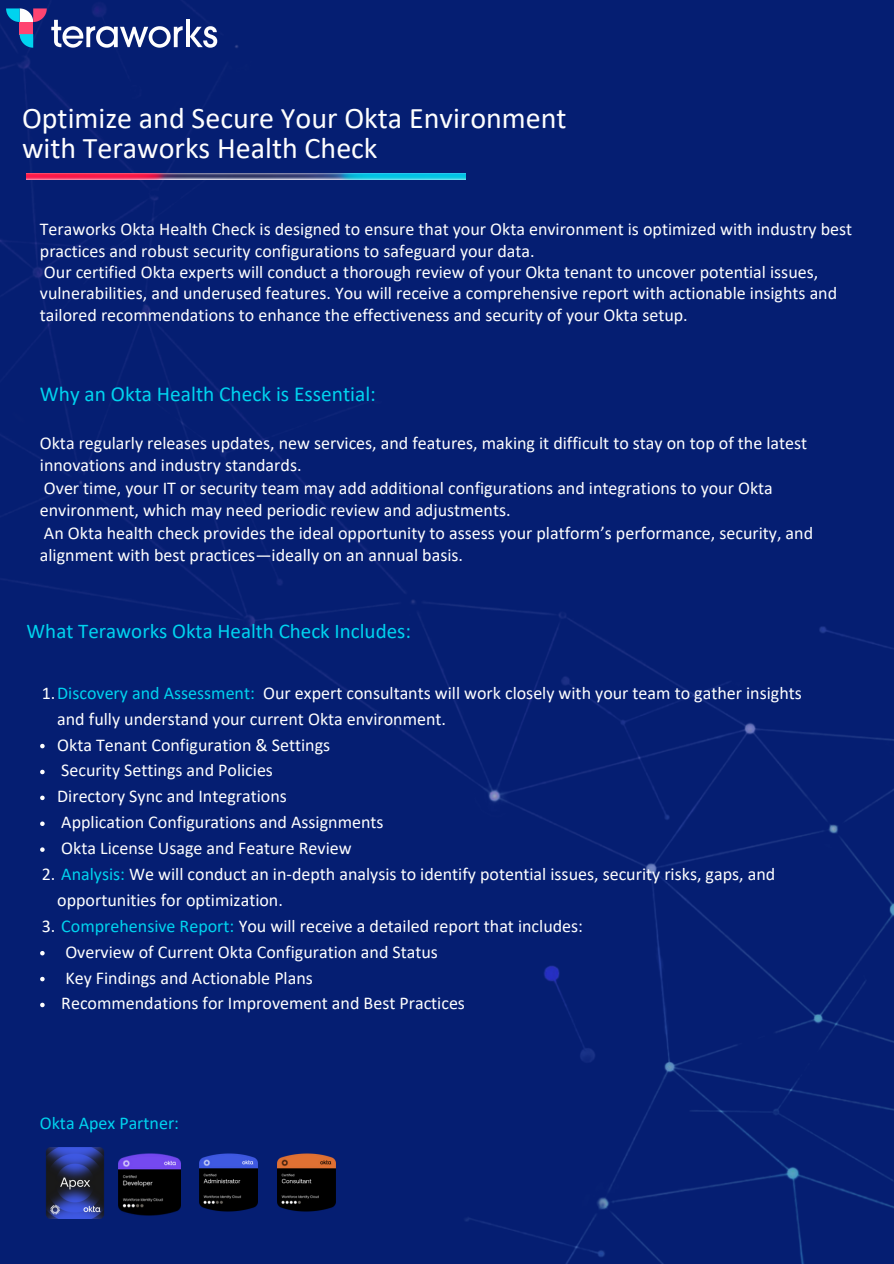
<style>
.page{position:relative;width:894px;height:1264px;background:#fff}
.page>*{position:absolute;margin:0;border:0;box-sizing:border-box;transform-origin:0 0}
.t1{font:30px/29.2px "Calibri";color:#fefefe}
.t2{font:21.3px "Calibri";color:#00d3ef}
.t3{font:21px "Calibri";color:#00d3ef}
.t4{font:18px/22.5px "Calibri";color:#fefefe}
.t5{font:18px "Calibri";color:#00d3ef}
.s1{color:#00d3ef}
</style>
<div class="page">
<div style="left:0;top:0;width:893px;height:1263px;background:#051e72"></div>
<img style="left:27px;top:173px;width:438px;height:6px">
<hr style="left:186px;top:20px;width:4px;height:27px;background:#fefefe">
<svg style="left:190px;top:26px;width:27px;height:22px"></svg>
<svg style="left:6px;top:8px;width:176px;height:40px"></svg>
<img style="left:199px;top:1153px;width:59px;height:58px">
<img style="left:40px;top:1147px;width:71px;height:70px">
<img style="left:277px;top:1153px;width:59px;height:58px">
<img style="left:118px;top:1153px;width:62px;height:62px">
<svg style="left:40px;top:743px;width:5px;height:5px"></svg>
<svg style="left:40px;top:769px;width:5px;height:5px"></svg>
<svg style="left:40px;top:795px;width:5px;height:5px"></svg>
<svg style="left:40px;top:821px;width:5px;height:5px"></svg>
<svg style="left:40px;top:847px;width:5px;height:4px"></svg>
<svg style="left:40px;top:950px;width:5px;height:5px"></svg>
<svg style="left:40px;top:976px;width:5px;height:5px"></svg>
<svg style="left:40px;top:1002px;width:5px;height:5px"></svg>
<p class="t1" style="left:22px;top:106px;width:546px">Optimize and Secure Your Okta Environment with Teraworks Health Check</p>
<h2 class="t4" style="left:40px;top:220px;width:813px;line-height:21.3px">Teraworks Okta Health Check is designed to ensure that your Okta environment is optimized with industry best practices and robust security configurations to safeguard your data.</h2>
<p class="t4" style="left:40px;top:263px;width:798px;line-height:21.3px">Our certified Okta experts will conduct a thorough review of your Okta tenant to uncover potential issues, vulnerabilities, and underused features. You will receive a comprehensive report with actionable insights and tailored recommendations to enhance the effectiveness and security of your Okta setup.</p>
<p class="t2" style="left:40px;top:385px;width:337px">Why an Okta Health Check is Essential:</p>
<h1 class="t4" style="left:40px;top:433px;width:768px">Okta regularly releases updates, new services, and features, making it difficult to stay on top of the latest innovations and industry standards.</h1>
<p class="t4" style="left:40px;top:478px;width:734px">Over time, your IT or security team may add additional configurations and integrations to your Okta environment, which may need periodic review and adjustments.</p>
<p class="t4" style="left:40px;top:523px;width:774px">An Okta health check provides the ideal opportunity to assess your platform’s performance, security, and alignment with best practices—ideally on an annual basis.</p>
<p class="t3" style="left:27px;top:622px;width:386px">What Teraworks Okta Health Check Includes:</p>
<p class="t4" style="left:57px;top:681px;width:746px;line-height:25.8px;text-indent:-15px">1.<span class="s1">Discovery and Assessment:</span> Our expert consultants will work closely with your team to gather insights and fully understand your current Okta environment.</p>
<p class="t4" style="left:57px;top:734px;width:274px">Okta Tenant Configuration &amp; Settings</p>
<h2 class="t4" style="left:61px;top:760px;width:213px">Security Settings and Policies</h2>
<p class="t4" style="left:57px;top:786px;width:231px">Directory Sync and Integrations</p>
<p class="t4" style="left:61px;top:812px;width:323px">Application Configurations and Assignments</p>
<p class="t4" style="left:61px;top:838px;width:292px">Okta License Usage and Feature Review</p>
<p class="t4" style="left:57px;top:862px;width:719px;line-height:25.8px;text-indent:-15px">2. <span class="s1">Analysis:</span> We will conduct an in-depth analysis to identify potential issues, security risks, gaps, and opportunities for optimization.</p>
<p class="t4" style="left:42px;top:916px;width:542px">3. <span class="s1">Comprehensive Report:</span> You will receive a detailed report that includes:</p>
<p class="t4" style="left:65px;top:941px;width:374px">Overview of Current Okta Configuration and Status</p>
<p class="t4" style="left:65px;top:967px;width:249px">Key Findings and Actionable Plans</p>
<p class="t4" style="left:61px;top:993px;width:405px">Recommendations for Improvement and Best Practices</p>
<p class="t5" style="left:40px;top:1115px;width:141px">Okta Apex Partner:</p>
</div>
